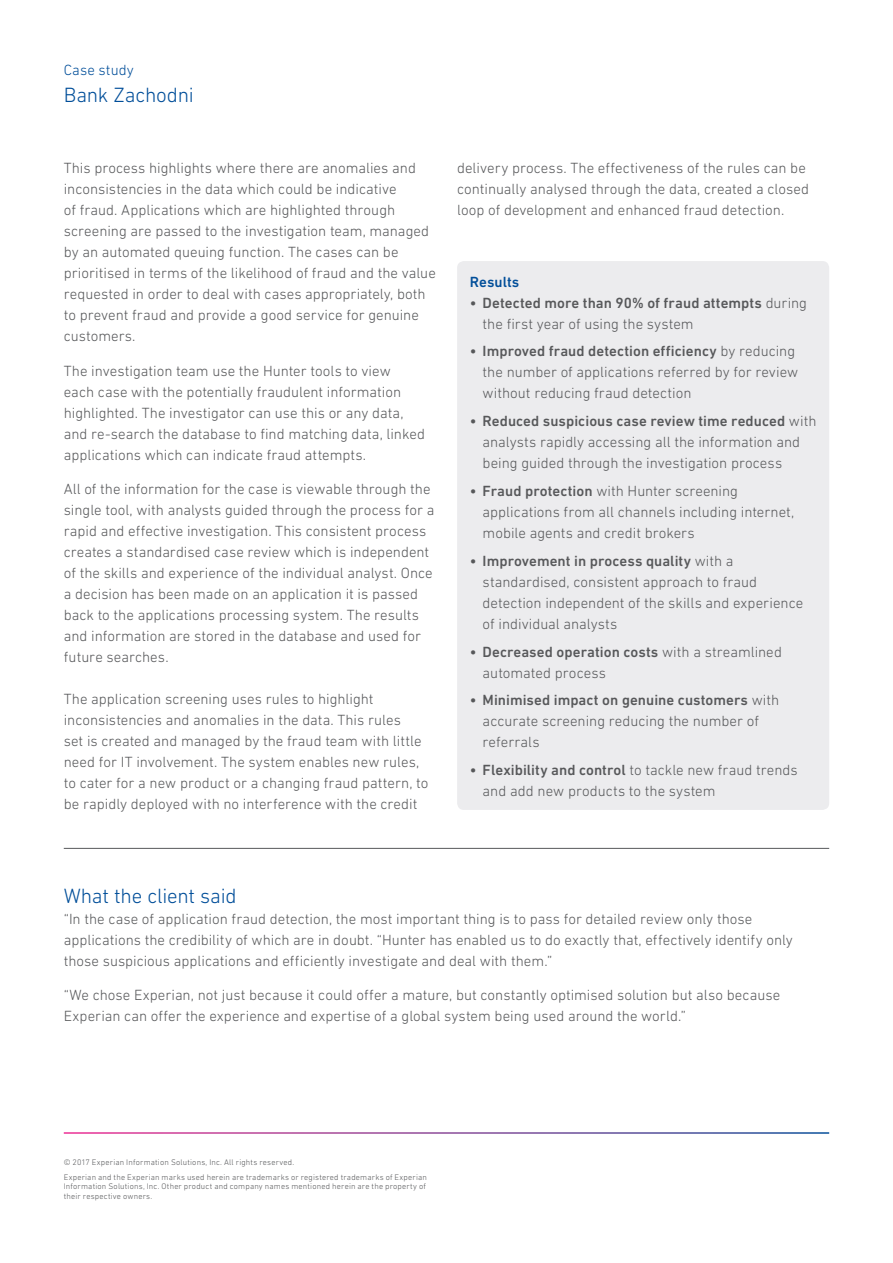
<style>
.page{position:relative;width:893px;height:1263px;background:#fff}
.page>*{position:absolute;margin:0;border:0;box-sizing:border-box;transform-origin:0 0}
.t1{font:300 21px "DIN Next W1 G";letter-spacing:-.01em;color:#014e99}
.t2{font:300 15px/21px "DIN Next W1 G";color:#57585a}
.t3{font:500 15px/21px "DIN Next W1 G";letter-spacing:.005em;color:#57585a}
.t4{font:300 15px "DIN Next W1 G";letter-spacing:.005em;color:#014e99}
.t5{font:500 15px "DIN Next W1 G";color:#014e99}
.t6{font:300 8.25px/14.2px "DIN Next W1 G";letter-spacing:.02em;color:#57585a}
.s1{font-weight:300}
.s2{font-weight:500}
</style>
<div class="page">
<div style="left:457px;top:261px;width:372px;height:549px;background:#ececee;border-radius:7px"></div>
<hr style="left:64px;top:848px;width:765px;height:1px;background:#57585a">
<p class="t4" style="left:64px;top:61px;width:72px">Case study</p>
<h1 class="t1" style="left:64px;top:82px;width:131px">Bank Zachodni</h1>
<p class="t2" style="left:64px;top:157px;width:374px">This process highlights where there are anomalies and inconsistencies in the data which could be indicative<br>of fraud. Applications which are highlighted through screening are passed to the investigation team, managed by an automated queuing function. The cases can be prioritised in terms of the likelihood of fraud and the value requested in order to deal with cases appropriately, both to prevent fraud and provide a good service for genuine customers.</p>
<p class="t2" style="left:64px;top:360px;width:363px">The investigation team use the Hunter tools to view<br>each case with the potentially fraudulent information highlighted. The investigator can use this or any data, and re-search the database to find matching data, linked applications which can indicate fraud attempts.</p>
<p class="t2" style="left:64px;top:478px;width:372px">All of the information for the case is viewable through the single tool, with analysts guided through the process for a rapid and effective investigation. This consistent process creates a standardised case review which is independent of the skills and experience of the individual analyst. Once a decision has been made on an application it is passed back to the applications processing system. The results and information are stored in the database and used for future searches.</p>
<p class="t2" style="left:64px;top:688px;width:366px">The application screening uses rules to highlight inconsistencies and anomalies in the data. This rules<br>set is created and managed by the fraud team with little need for IT involvement. The system enables new rules, to cater for a new product or a changing fraud pattern, to be rapidly deployed with no interference with the credit</p>
<p class="t2" style="left:457px;top:157px;width:353px">delivery process. The effectiveness of the rules can be continually analysed through the data, created a closed loop of development and enhanced fraud detection.</p>
<p class="t5" style="left:470px;top:273px;width:51px">Results</p>
<p class="t3" style="left:483px;top:292px;width:326px;text-indent:-13px">• Detected more than 90% of fraud attempts <span class="s1">during the first year of using the system</span></p>
<p class="t2" style="left:483px;top:341px;width:317px;text-indent:-13px"><span class="s2">• Improved fraud detection efficiency</span> by reducing the number of applications referred by for review without reducing fraud detection</p>
<p class="t2" style="left:483px;top:410px;width:335px;text-indent:-13px"><span class="s2">• Reduced suspicious case review time reduced</span> with analysts rapidly accessing all the information and being guided through the investigation process</p>
<p class="t2" style="left:483px;top:480px;width:313px;text-indent:-13px"><span class="s2">• Fraud protection</span> with Hunter screening applications from all channels including internet, mobile agents and credit brokers</p>
<p class="t2" style="left:483px;top:550px;width:322px;text-indent:-13px"><span class="s2">• Improvement in process quality</span> with a standardised, consistent approach to fraud detection independent of the skills and experience of individual analysts</p>
<p class="t2" style="left:483px;top:641px;width:301px;text-indent:-13px"><span class="s2">• Decreased operation costs</span> with a streamlined automated process</p>
<p class="t2" style="left:483px;top:690px;width:298px;text-indent:-13px"><span class="s2">• Minimised impact on genuine customers</span> with accurate screening reducing the number of referrals</p>
<p class="t2" style="left:483px;top:759px;width:317px;text-indent:-13px"><span class="s2">• Flexibility and control</span> to tackle new fraud trends and add new products to the system</p>
<h1 class="t1" style="left:64px;top:883px;width:174px">What the client said</h1>
<p class="t2" style="left:64px;top:908px;width:731px">“In the case of application fraud detection, the most important thing is to pass for detailed review only those applications the credibility of which are in doubt. “Hunter has enabled us to do exactly that, effectively identify only those suspicious applications and efficiently investigate and deal with them.”</p>
<p class="t2" style="left:64px;top:984px;width:718px">“We chose Experian, not just because it could offer a mature, but constantly optimised solution but also because<br>Experian can offer the experience and expertise of a global system being used around the world.”</p>
<p class="t6" style="left:64px;top:1155px;width:365px">© 2017 Experian Information Solutions, Inc. All rights reserved.<br>Experian and the Experian marks used herein are trademarks or registered trademarks of Experian</p>
<p class="t6" style="left:64px;top:1182px;width:364px;line-height:9.8px">Information Solutions, Inc. Other product and company names mentioned herein are the property of their respective owners.</p>
</div>
